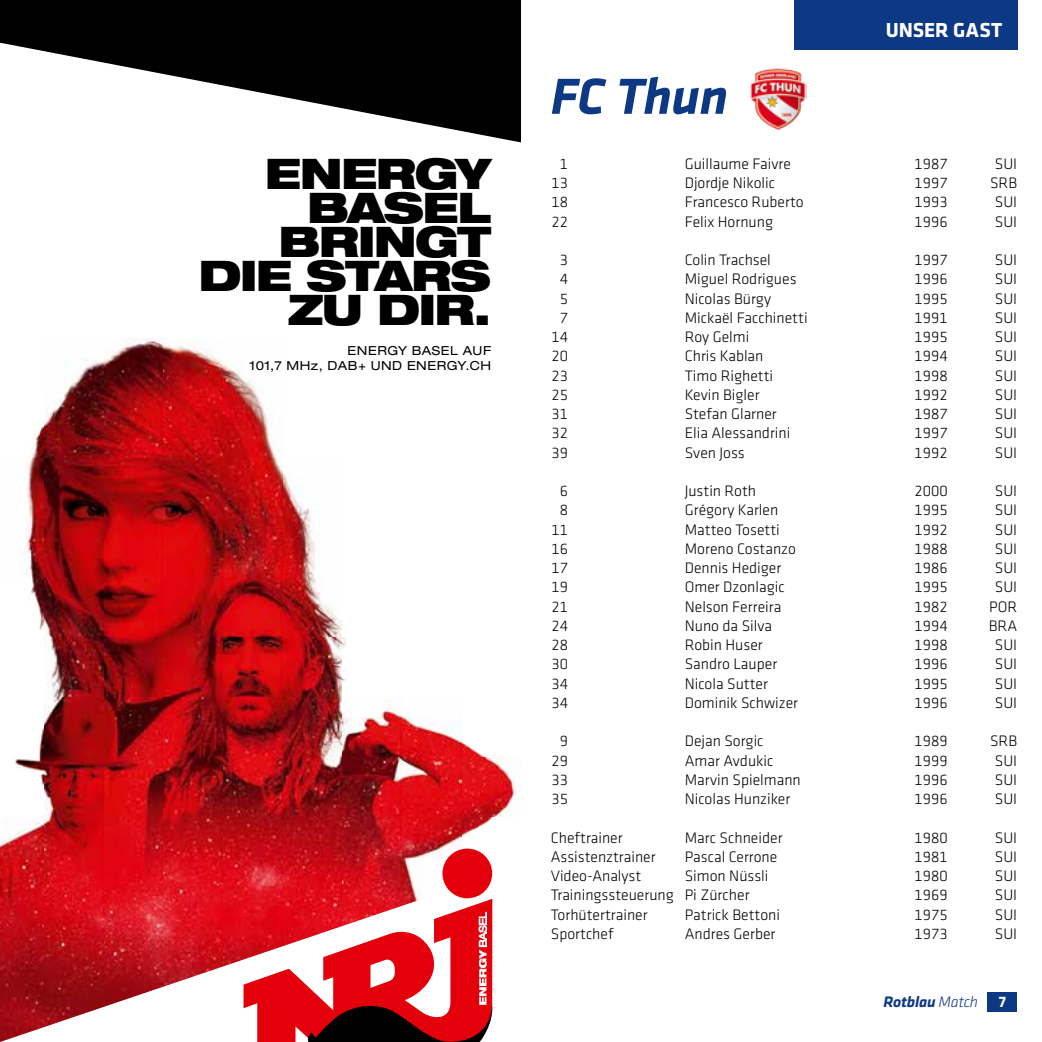
<style>
.page{position:relative;width:1042px;height:1042px;background:#fff}
.page>*{position:absolute;margin:0;border:0;box-sizing:border-box;transform-origin:0 0}
.t1{font:italic 700 52.5px "Klavika";letter-spacing:-.01em;color:#0d3884}
.t2{font:900 expanded 42.18px/34.1px "Helvetica Neue";letter-spacing:-.04em;color:#000;text-align:right}
.t3{font:700 21px "Klavika";letter-spacing:-.005em;color:#fff}
.t4{font:300 15.75px "Klavika";color:#000}
.t5{font:italic 700 15.75px "Klavika";letter-spacing:-.015em;color:#0d3884}
.t6{font:700 15.75px "Klavika";color:#fff}
.t7{font:expanded 12.42px/15px "Helvetica Neue";letter-spacing:.04em;color:#000;text-align:right}
.s1{font-weight:300}
</style>
<div class="page">
<div style="left:987px;top:992px;width:30px;height:20px;background:#0d3884"></div>
<div style="left:794px;top:0;width:223px;height:50px;background:#0d3884"></div>
<img style="left:0;top:339px;width:521px;height:526px">
<svg style="left:0;top:0;width:521px;height:142px;fill:#000"></svg>
<svg style="left:0;top:865px;width:493px;height:177px"></svg>
<svg style="left:243px;top:848px;width:249px;height:194px"></svg>
<svg style="left:264px;top:912px;width:228px;height:130px"></svg>
<img style="left:750px;top:68px;width:56px;height:62px">
<h2 class="t2" style="left:199px;top:155px;width:294px">ENERGY<br>BASEL<br>BRINGT<br>DIE STARS<br>ZU DIR.</h2>
<p class="t7" style="left:250px;top:343px;width:243px">ENERGY BASEL AUF<br>101,7 MHz, DAB+ UND ENERGY.CH</p>
<h1 class="t1" style="left:551px;top:59px;width:179px">FC Thun</h1>
<h3 class="t3" style="left:886px;top:15px;width:118px">UNSER GAST</h3>
<h3 class="t3" style="left:931px;top:15px;width:72px">RUBRIK</h3>
<p class="t4" style="left:560px;top:154px;width:10px">1</p>
<p class="t4" style="left:685px;top:154px;width:108px">Guillaume Faivre</p>
<p class="t4" style="left:914px;top:154px;width:35px">1987</p>
<p class="t4" style="left:995px;top:154px;width:24px">SUI</p>
<p class="t4" style="left:551px;top:173px;width:18px">13</p>
<p class="t4" style="left:685px;top:173px;width:92px">Djordje Nikolic</p>
<p class="t4" style="left:914px;top:173px;width:35px">1997</p>
<p class="t4" style="left:990px;top:173px;width:29px">SRB</p>
<p class="t4" style="left:551px;top:193px;width:18px">18</p>
<p class="t4" style="left:685px;top:193px;width:120px">Francesco Ruberto</p>
<p class="t4" style="left:914px;top:193px;width:35px">1993</p>
<p class="t4" style="left:995px;top:193px;width:24px">SUI</p>
<p class="t4" style="left:551px;top:212px;width:18px">22</p>
<p class="t4" style="left:685px;top:212px;width:90px">Felix Hornung</p>
<p class="t4" style="left:914px;top:212px;width:35px">1996</p>
<p class="t4" style="left:995px;top:212px;width:24px">SUI</p>
<p class="t4" style="left:560px;top:250px;width:10px">3</p>
<p class="t4" style="left:685px;top:250px;width:88px">Colin Trachsel</p>
<p class="t4" style="left:914px;top:250px;width:35px">1997</p>
<p class="t4" style="left:995px;top:250px;width:24px">SUI</p>
<p class="t4" style="left:560px;top:270px;width:10px">4</p>
<p class="t4" style="left:685px;top:270px;width:113px">Miguel Rodrigues</p>
<p class="t4" style="left:914px;top:270px;width:35px">1996</p>
<p class="t4" style="left:995px;top:270px;width:24px">SUI</p>
<p class="t4" style="left:560px;top:289px;width:10px">5</p>
<p class="t4" style="left:685px;top:289px;width:88px">Nicolas Bürgy</p>
<p class="t4" style="left:914px;top:289px;width:35px">1995</p>
<p class="t4" style="left:995px;top:289px;width:24px">SUI</p>
<p class="t4" style="left:560px;top:308px;width:10px">7</p>
<p class="t4" style="left:685px;top:308px;width:124px">Mickaël Facchinetti</p>
<p class="t4" style="left:914px;top:308px;width:35px">1991</p>
<p class="t4" style="left:995px;top:308px;width:24px">SUI</p>
<p class="t4" style="left:551px;top:327px;width:18px">14</p>
<p class="t4" style="left:685px;top:327px;width:66px">Roy Gelmi</p>
<p class="t4" style="left:914px;top:327px;width:35px">1995</p>
<p class="t4" style="left:995px;top:327px;width:24px">SUI</p>
<p class="t4" style="left:551px;top:347px;width:18px">20</p>
<p class="t4" style="left:685px;top:347px;width:80px">Chris Kablan</p>
<p class="t4" style="left:914px;top:347px;width:35px">1994</p>
<p class="t4" style="left:995px;top:347px;width:24px">SUI</p>
<p class="t4" style="left:551px;top:366px;width:18px">23</p>
<p class="t4" style="left:685px;top:366px;width:90px">Timo Righetti</p>
<p class="t4" style="left:914px;top:366px;width:35px">1998</p>
<p class="t4" style="left:995px;top:366px;width:24px">SUI</p>
<p class="t4" style="left:551px;top:385px;width:18px">25</p>
<p class="t4" style="left:685px;top:385px;width:76px">Kevin Bigler</p>
<p class="t4" style="left:914px;top:385px;width:35px">1992</p>
<p class="t4" style="left:995px;top:385px;width:24px">SUI</p>
<p class="t4" style="left:551px;top:404px;width:18px">31</p>
<p class="t4" style="left:685px;top:404px;width:94px">Stefan Glarner</p>
<p class="t4" style="left:914px;top:404px;width:35px">1987</p>
<p class="t4" style="left:995px;top:404px;width:24px">SUI</p>
<p class="t4" style="left:551px;top:424px;width:18px">32</p>
<p class="t4" style="left:685px;top:424px;width:107px">Elia Alessandrini</p>
<p class="t4" style="left:914px;top:424px;width:35px">1997</p>
<p class="t4" style="left:995px;top:424px;width:24px">SUI</p>
<p class="t4" style="left:551px;top:443px;width:18px">39</p>
<p class="t4" style="left:685px;top:443px;width:62px">Sven Joss</p>
<p class="t4" style="left:914px;top:443px;width:35px">1992</p>
<p class="t4" style="left:995px;top:443px;width:24px">SUI</p>
<p class="t4" style="left:560px;top:481px;width:10px">6</p>
<p class="t4" style="left:685px;top:481px;width:73px">Justin Roth</p>
<p class="t4" style="left:914px;top:481px;width:35px">2000</p>
<p class="t4" style="left:995px;top:481px;width:24px">SUI</p>
<p class="t4" style="left:560px;top:501px;width:10px">8</p>
<p class="t4" style="left:685px;top:501px;width:95px">Grégory Karlen</p>
<p class="t4" style="left:914px;top:501px;width:35px">1995</p>
<p class="t4" style="left:995px;top:501px;width:24px">SUI</p>
<p class="t4" style="left:551px;top:520px;width:18px">11</p>
<p class="t4" style="left:685px;top:520px;width:97px">Matteo Tosetti</p>
<p class="t4" style="left:914px;top:520px;width:35px">1992</p>
<p class="t4" style="left:995px;top:520px;width:24px">SUI</p>
<p class="t4" style="left:551px;top:539px;width:18px">16</p>
<p class="t4" style="left:685px;top:539px;width:113px">Moreno Costanzo</p>
<p class="t4" style="left:914px;top:539px;width:35px">1988</p>
<p class="t4" style="left:995px;top:539px;width:24px">SUI</p>
<p class="t4" style="left:551px;top:558px;width:18px">17</p>
<p class="t4" style="left:685px;top:558px;width:98px">Dennis Hediger</p>
<p class="t4" style="left:914px;top:558px;width:35px">1986</p>
<p class="t4" style="left:995px;top:558px;width:24px">SUI</p>
<p class="t4" style="left:551px;top:578px;width:18px">19</p>
<p class="t4" style="left:685px;top:578px;width:101px">Omer Dzonlagic</p>
<p class="t4" style="left:914px;top:578px;width:35px">1995</p>
<p class="t4" style="left:995px;top:578px;width:24px">SUI</p>
<p class="t4" style="left:551px;top:597px;width:18px">21</p>
<p class="t4" style="left:685px;top:597px;width:98px">Nelson Ferreira</p>
<p class="t4" style="left:914px;top:597px;width:35px">1982</p>
<p class="t4" style="left:989px;top:597px;width:30px">POR</p>
<p class="t4" style="left:551px;top:616px;width:18px">24</p>
<p class="t4" style="left:685px;top:616px;width:89px">Nuno da Silva</p>
<p class="t4" style="left:914px;top:616px;width:35px">1994</p>
<p class="t4" style="left:989px;top:616px;width:30px">BRA</p>
<p class="t4" style="left:551px;top:635px;width:18px">28</p>
<p class="t4" style="left:685px;top:635px;width:80px">Robin Huser</p>
<p class="t4" style="left:914px;top:635px;width:35px">1998</p>
<p class="t4" style="left:995px;top:635px;width:24px">SUI</p>
<p class="t4" style="left:551px;top:655px;width:18px">30</p>
<p class="t4" style="left:685px;top:655px;width:94px">Sandro Lauper</p>
<p class="t4" style="left:914px;top:655px;width:35px">1996</p>
<p class="t4" style="left:995px;top:655px;width:24px">SUI</p>
<p class="t4" style="left:551px;top:674px;width:18px">34</p>
<p class="t4" style="left:685px;top:674px;width:85px">Nicola Sutter</p>
<p class="t4" style="left:914px;top:674px;width:35px">1995</p>
<p class="t4" style="left:995px;top:674px;width:24px">SUI</p>
<p class="t4" style="left:551px;top:693px;width:18px">34</p>
<p class="t4" style="left:685px;top:693px;width:115px">Dominik Schwizer</p>
<p class="t4" style="left:914px;top:693px;width:35px">1996</p>
<p class="t4" style="left:995px;top:693px;width:24px">SUI</p>
<p class="t4" style="left:560px;top:732px;width:10px">9</p>
<p class="t4" style="left:685px;top:732px;width:80px">Dejan Sorgic</p>
<p class="t4" style="left:914px;top:732px;width:35px">1989</p>
<p class="t4" style="left:990px;top:732px;width:29px">SRB</p>
<p class="t4" style="left:551px;top:751px;width:18px">29</p>
<p class="t4" style="left:685px;top:751px;width:90px">Amar Avdukic</p>
<p class="t4" style="left:914px;top:751px;width:35px">1999</p>
<p class="t4" style="left:995px;top:751px;width:24px">SUI</p>
<p class="t4" style="left:551px;top:770px;width:18px">33</p>
<p class="t4" style="left:685px;top:770px;width:118px">Marvin Spielmann</p>
<p class="t4" style="left:914px;top:770px;width:35px">1996</p>
<p class="t4" style="left:995px;top:770px;width:24px">SUI</p>
<p class="t4" style="left:551px;top:789px;width:18px">35</p>
<p class="t4" style="left:685px;top:789px;width:107px">Nicolas Hunziker</p>
<p class="t4" style="left:914px;top:789px;width:35px">1996</p>
<p class="t4" style="left:995px;top:789px;width:24px">SUI</p>
<p class="t4" style="left:551px;top:828px;width:73px">Cheftrainer</p>
<p class="t4" style="left:685px;top:828px;width:99px">Marc Schneider</p>
<p class="t4" style="left:914px;top:828px;width:35px">1980</p>
<p class="t4" style="left:995px;top:828px;width:24px">SUI</p>
<p class="t4" style="left:551px;top:847px;width:106px">Assistenztrainer</p>
<p class="t4" style="left:685px;top:847px;width:94px">Pascal Cerrone</p>
<p class="t4" style="left:914px;top:847px;width:35px">1981</p>
<p class="t4" style="left:995px;top:847px;width:24px">SUI</p>
<p class="t4" style="left:551px;top:866px;width:92px">Video-Analyst</p>
<p class="t4" style="left:685px;top:866px;width:85px">Simon Nüssli</p>
<p class="t4" style="left:914px;top:866px;width:35px">1980</p>
<p class="t4" style="left:995px;top:866px;width:24px">SUI</p>
<p class="t4" style="left:551px;top:886px;width:200px">Trainingssteuerung Pi Zürcher</p>
<p class="t4" style="left:914px;top:886px;width:35px">1969</p>
<p class="t4" style="left:995px;top:886px;width:24px">SUI</p>
<p class="t4" style="left:551px;top:905px;width:98px">Torhütertrainer</p>
<p class="t4" style="left:685px;top:905px;width:97px">Patrick Bettoni</p>
<p class="t4" style="left:914px;top:905px;width:35px">1975</p>
<p class="t4" style="left:995px;top:905px;width:24px">SUI</p>
<p class="t4" style="left:551px;top:924px;width:64px">Sportchef</p>
<p class="t4" style="left:685px;top:924px;width:92px">Andres Gerber</p>
<p class="t4" style="left:914px;top:924px;width:35px">1973</p>
<p class="t4" style="left:995px;top:924px;width:24px">SUI</p>
<p class="t5" style="left:883px;top:990px;width:96px">Rotblau <span class="s1">Match</span></p>
<p class="t6" style="left:998px;top:990px;width:9px">7</p>
</div>
